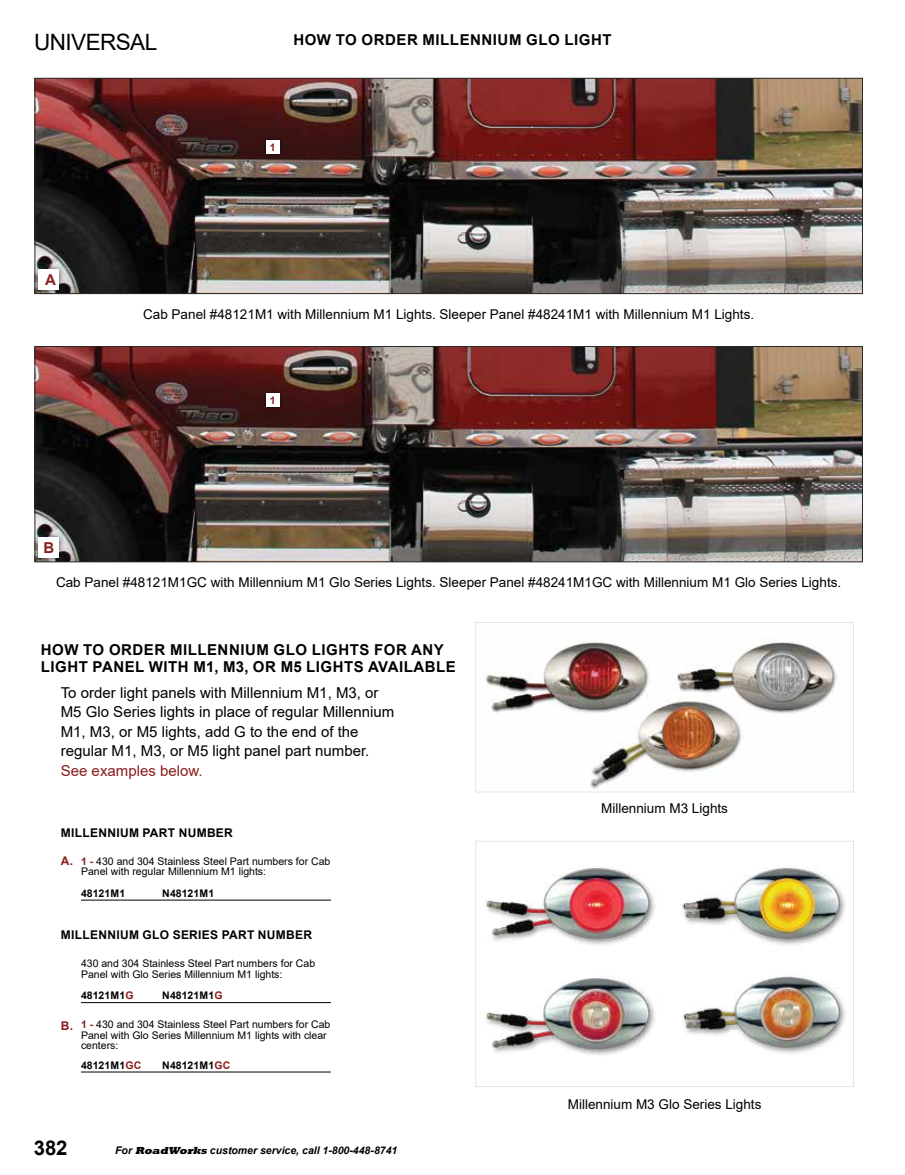
<style>
.page{position:relative;width:905px;height:1175px;background:#fff}
.page>*{position:absolute;margin:0;border:0;box-sizing:border-box;transform-origin:0 0}
.t1{font:22.5px "Arial";letter-spacing:-.025em;color:#000}
.t2{font:700 20.25px "Arial";color:#000}
.t3{font:15px/19.5px "Arial";color:#000}
.t4{font:700 15px/16.5px "Arial";letter-spacing:.035em;color:#000}
.t5{font:15px "Arial";color:#8b1d1d}
.t6{font:700 15px "Arial";color:#8b1d1d}
.t7{font:13.5px "Arial";color:#000}
.t8{font:700 12px "Arial";letter-spacing:.025em;color:#000}
.t9{font:700 12px "Arial";color:#8b1d1d}
.t10{font:10.5px/10.5px "Arial";color:#000}
.t11{font:700 10.5px "Arial";color:#000}
.t12{font:italic 700 10.5px "Arial";color:#000}
.t13{font:700 10.5px "Arial";color:#8b1d1d}
.s1{font-weight:700;color:#8b1d1d}
.s2{color:#8b1d1d}
.s3{font-family:"Rockwell";font-weight:800}
</style>
<div class="page">
<img style="left:37px;top:348px;width:823px;height:212px">
<div style="left:35px;top:346px;width:827px;height:216px;border:1px solid #292829"></div>
<div style="left:263px;top:391px;width:19px;height:19px;background:#000;opacity:.77"></div>
<svg style="left:266px;top:393px;width:13px;height:14px"></svg>
<img style="left:37px;top:80px;width:823px;height:212px">
<div style="left:35px;top:78px;width:827px;height:216px;border:1px solid #292829"></div>
<div style="left:263px;top:138px;width:19px;height:19px;background:#000;opacity:.77"></div>
<svg style="left:266px;top:140px;width:13px;height:14px"></svg>
<div style="left:33px;top:264px;width:31px;height:31px;background:#000;opacity:.75"></div>
<div style="left:39px;top:269px;width:20px;height:21px;background:#fff"></div>
<div style="left:33px;top:532px;width:31px;height:31px;background:#000;opacity:.75"></div>
<div style="left:39px;top:538px;width:20px;height:20px;background:#fff"></div>
<img style="left:485px;top:642px;width:352px;height:147px">
<div style="left:475px;top:622px;width:378px;height:170px;border:1px solid #e4e5e6"></div>
<img style="left:485px;top:867px;width:361px;height:188px">
<div style="left:475px;top:840px;width:378px;height:246px;border:1px solid #e4e5e6"></div>
<hr style="left:81px;top:899px;width:81px;height:1px;background:#000">
<hr style="left:162px;top:899px;width:169px;height:1px;background:#000">
<hr style="left:81px;top:1002px;width:81px;height:1px;background:#000">
<hr style="left:162px;top:1002px;width:169px;height:1px;background:#000">
<hr style="left:81px;top:1071px;width:81px;height:1px;background:#000">
<hr style="left:162px;top:1071px;width:169px;height:1px;background:#000">
<h1 class="t1" style="left:34px;top:27px;width:125px">UNIVERSAL</h1>
<h3 class="t6" style="left:45px;top:269px;width:12px">A</h3>
<h3 class="t4" style="left:293px;top:31px;width:320px">HOW TO ORDER MILLENNIUM GLO LIGHT</h3>
<p class="t13" style="left:270px;top:140px;width:7px">1</p>
<p class="t7" style="left:143px;top:305px;width:612px">Cab Panel #48121M1 with Millennium M1 Lights. Sleeper Panel #48241M1 with Millennium M1 Lights.</p>
<h3 class="t6" style="left:43px;top:537px;width:12px">B</h3>
<p class="t13" style="left:270px;top:393px;width:7px">1</p>
<p class="t7" style="left:56px;top:573px;width:786px">Cab Panel #48121M1GC with Millennium M1 Glo Series Lights. Sleeper Panel #48241M1GC with Millennium M1 Glo Series Lights.</p>
<h3 class="t4" style="left:41px;top:642px;width:416px">HOW TO ORDER MILLENNIUM GLO LIGHTS FOR ANY<br>LIGHT PANEL WITH M1, M3, OR M5 LIGHTS AVAILABLE</h3>
<h3 class="t3" style="left:61px;top:682px;width:335px">To order light panels with Millennium M1, M3, or M5 Glo Series lights in place of regular Millennium M1, M3, or M5 lights, add G to the end of the regular M1, M3, or M5 light panel part number.</h3>
<h3 class="t5" style="left:61px;top:760px;width:143px">See examples below.</h3>
<p class="t8" style="left:61px;top:824px;width:173px">MILLENNIUM PART NUMBER</p>
<p class="t10" style="left:81px;top:856px;width:251px"><span class="s1">1 -</span> 430 and 304 Stainless Steel Part numbers for Cab<br>Panel with regular Millennium M1 lights:</p>
<p class="t11" style="left:81px;top:885px;width:46px">48121M1</p>
<p class="t11" style="left:162px;top:885px;width:53px">N48121M1</p>
<p class="t9" style="left:61px;top:852px;width:14px">A.</p>
<p class="t8" style="left:61px;top:926px;width:253px">MILLENNIUM GLO SERIES PART NUMBER</p>
<p class="t9" style="left:61px;top:1017px;width:14px">B.</p>
<p class="t10" style="left:81px;top:958px;width:236px">430 and 304 Stainless Steel Part numbers for Cab<br>Panel with Glo Series Millennium M1 lights:</p>
<p class="t11" style="left:81px;top:988px;width:54px">48121M1<span class="s2">G</span></p>
<p class="t11" style="left:162px;top:988px;width:62px">N48121M1<span class="s2">G</span></p>
<p class="t10" style="left:81px;top:1019px;width:251px"><span class="s1">1 -</span> 430 and 304 Stainless Steel Part numbers for Cab<br>Panel with Glo Series Millennium M1 lights with clear centers:</p>
<p class="t11" style="left:81px;top:1057px;width:62px">48121M1<span class="s2">GC</span></p>
<p class="t11" style="left:162px;top:1057px;width:70px">N48121M1<span class="s2">GC</span></p>
<h2 class="t2" style="left:34px;top:1133px;width:35px">382</h2>
<p class="t12" style="left:115px;top:1143px;width:283px">For <span class="s3">RoadWorks</span> customer service, call 1-800-448-8741</p>
<p class="t7" style="left:601px;top:799px;width:128px">Millennium M3 Lights</p>
<p class="t7" style="left:567px;top:1094px;width:195px">Millennium M3 Glo Series Lights</p>
</div>
